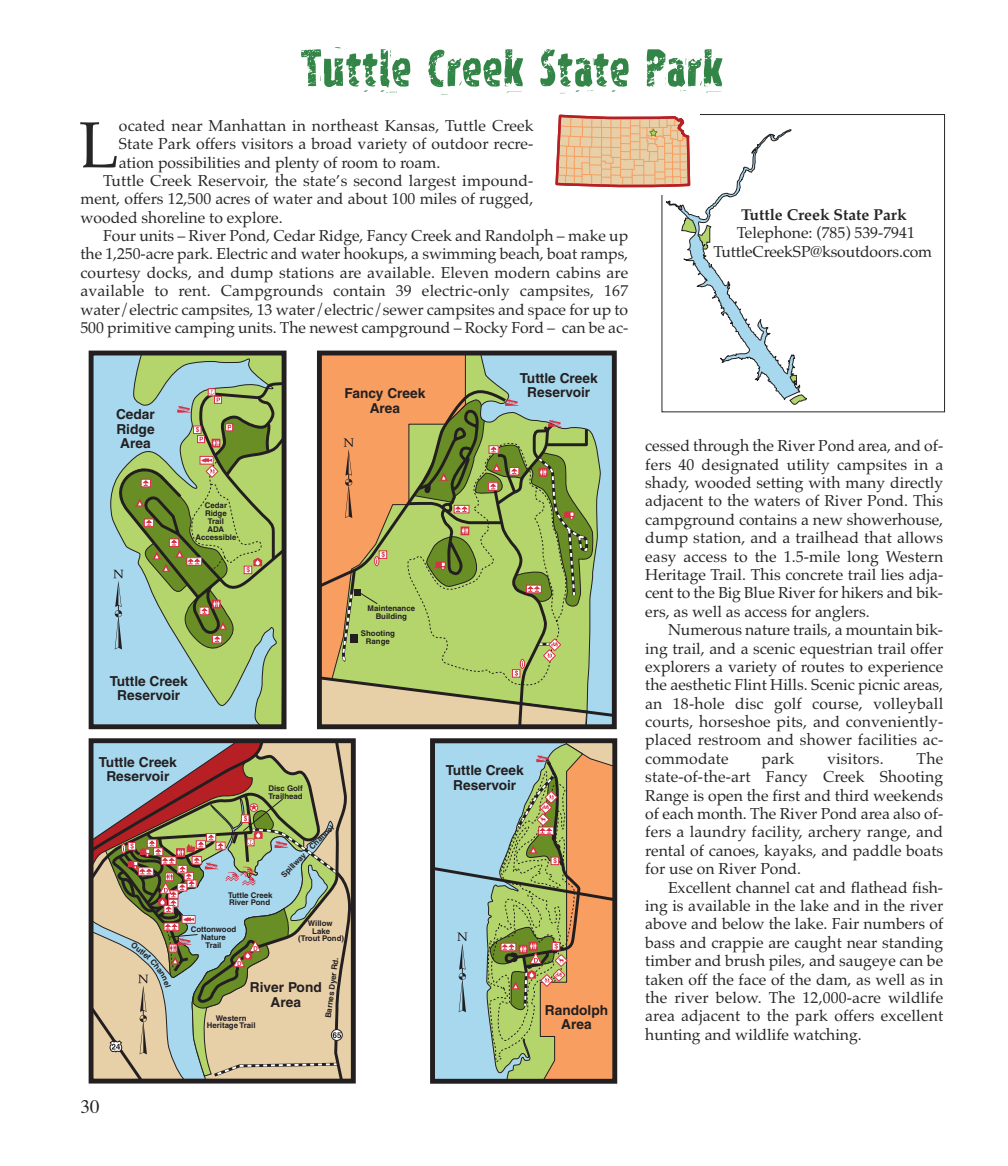
<style>
.page{position:relative;width:1008px;height:1166px;background:#fff}
.page>*{position:absolute;margin:0;border:0;box-sizing:border-box;transform-origin:0 0}
.t1{font:65.27px "Palatino";color:#272627}
.t2{font:52.5px "Chelp Dirty";color:#328547}
.t3{font:19.25px "Times";color:#272627}
.t4{font:15.75px/18.4px "Palatino";color:#272627;text-align:justify}
.t5{font:700 15.75px "Palatino";color:#272627}
.t6{font:700 13.65px/14.7px "Helvetica";color:#231f20;text-align:center}
.t7{font:700 7.88px/7.9px "Helvetica";color:#231f20;text-align:center}
</style>
<div class="page">
<div style="left:95px;top:356px;width:12px;height:367px;background:#a8d8ee"></div>
<svg style="left:107px;top:356px;width:174px;height:367px"></svg>
<svg style="left:162px;top:653px;width:125px;height:77px"></svg>
<svg style="left:436px;top:744px;width:175px;height:333px"></svg>
<div style="left:430px;top:738px;width:187px;height:345px;border:5px solid #231f20"></div>
<div style="left:89px;top:350px;width:198px;height:379px;border:5px solid #231f20"></div>
<svg style="left:101px;top:380px;width:186px;height:273px"></svg>
<svg style="left:317px;top:115px;width:490px;height:615px"></svg>
<div style="left:644px;top:438px;width:301px;height:649px;background:#fff"></div>
<svg style="left:88px;top:738px;width:263px;height:345px"></svg>
<h2 class="t2" style="left:300px;top:49px;width:425px">Tuttle Creek State Park</h2>
<h1 class="t1" style="left:79px;top:120px;width:41px">L</h1>
<p class="t4" style="left:119px;top:118px;width:416px">ocated near Manhattan in northeast Kansas, Tuttle Creek</p>
<p class="t4" style="left:119px;top:136px;width:416px">State Park offers visitors a broad variety of outdoor recre-</p>
<p class="t4" style="left:119px;top:155px;width:323px">ation possibilities and plenty of room to roam.</p>
<p class="t4" style="left:103px;top:173px;width:432px">Tuttle Creek Reservoir, the state’s second largest impound-</p>
<p class="t4" style="left:81px;top:191px;width:455px">ment, offers 12,500 acres of water and about 100 miles of rugged,</p>
<p class="t4" style="left:81px;top:210px;width:204px">wooded shoreline to explore.</p>
<p class="t4" style="left:103px;top:228px;width:526px">Four units – River Pond, Cedar Ridge, Fancy Creek and Randolph – make up</p>
<p class="t4" style="left:81px;top:247px;width:549px">the 1,250-acre park. Electric and water hookups, a swimming beach, boat ramps,</p>
<p class="t4" style="left:81px;top:265px;width:549px">courtesy docks, and dump stations are available. Eleven modern cabins are</p>
<p class="t4" style="left:81px;top:283px;width:549px">available to rent. Campgrounds contain 39 electric-only campsites, 167</p>
<p class="t4" style="left:81px;top:302px;width:549px">water/electric campsites, 13 water/electric/sewer campsites and space for up to</p>
<p class="t4" style="left:81px;top:320px;width:549px">500 primitive camping units. The newest campground – Rocky Ford – can be ac-</p>
<p class="t6" style="left:116px;top:408px;width:40px;text-align:justify">Cedar Ridge Area</p>
<p class="t7" style="left:196px;top:502px;width:42px">Cedar<br>Ridge<br>Trail<br>ADA<br>Accessible</p>
<p class="t6" style="left:520px;top:372px;width:80px">Tuttle Creek</p>
<p class="t6" style="left:344px;top:387px;width:83px">Fancy Creek</p>
<p class="t6" style="left:527px;top:386px;width:65px">Reservoir</p>
<p class="t6" style="left:370px;top:402px;width:32px">Area</p>
<p class="t6" style="left:110px;top:674px;width:80px">Tuttle Creek<br>Reservoir</p>
<p class="t6" style="left:99px;top:755px;width:80px">Tuttle Creek<br>Reservoir</p>
<p class="t7" style="left:368px;top:605px;width:49px">Maintenance<br>Building</p>
<p class="t7" style="left:361px;top:629px;width:35px">Shooting<br>Range</p>
<p class="t7" style="left:268px;top:785px;width:36px;text-align:left">Disc Golf<br>Trailhead</p>
<p class="t7" style="left:280px;top:873px;width:72px;rotate:-45deg">Spillway Channel</p>
<p class="t7" style="left:228px;top:891px;width:46px;text-align:left">Tuttle Creek<br>River Pond</p>
<p class="t6" style="left:446px;top:764px;width:80px">Tuttle Creek<br>Reservoir</p>
<p class="t7" style="left:298px;top:919px;width:47px">Willow<br>Lake<br>(Trout Pond)</p>
<p class="t6" style="left:250px;top:981px;width:73px">River Pond<br>Area</p>
<p class="t7" style="left:191px;top:926px;width:47px">Cottonwood<br>Nature<br>Trail</p>
<p class="t7" style="left:325px;top:1017px;width:62px;rotate:-83deg">Barnes Dyer Rd.</p>
<p class="t7" style="left:207px;top:1014px;width:50px">Western<br>Heritage Trail</p>
<p class="t6" style="left:545px;top:1003px;width:65px">Randolph<br>Area</p>
<p class="t5" style="left:741px;top:208px;width:167px">Tuttle Creek State Park</p>
<p class="t4" style="left:713px;top:225px;width:220px;text-align:center">Telephone: (785) 539-7941<br>TuttleCreekSP@ksoutdoors.com</p>
<p class="t4" style="left:645px;top:438px;width:299px">cessed through the River Pond area, and of&shy;fers 40 designated utility campsites in a shady, wooded setting with many directly adjacent to the waters of River Pond. This campground contains a new showerhouse, dump station, and a trailhead that allows easy access to the 1.5-mile long Western Heritage Trail. This concrete trail lies adja&shy;cent to the Big Blue River for hikers and bik&shy;ers, as well as access for anglers.</p>
<p class="t4" style="left:645px;top:622px;width:299px;text-indent:23px">Numerous nature trails, a mountain bik&shy;ing trail, and a scenic equestrian trail offer explorers a variety of routes to experience the aesthetic Flint Hills. Scenic picnic areas, an 18-hole disc golf course, volleyball courts, horseshoe pits, and conveniently&shy;placed restroom and shower facilities ac&shy;commodate</p>
<p class="t4" style="left:645px;top:751px;width:299px;text-indent:271px">The state-of-the-art Fancy Creek Shooting Range is open the first and third weekends of each month. The River Pond area also of&shy;fers a laundry facility, archery range, and rental of canoes, kayaks, and paddle boats for use on River Pond.</p>
<p class="t4" style="left:645px;top:879px;width:299px;text-indent:23px">Excellent channel cat and flathead fish&shy;ing is available in the lake and in the river above and below the lake. Fair numbers of bass and crappie are caught near standing timber and brush piles, and saugeye can be taken off the face of the dam, as well as in the river below. The 12,000-acre wildlife area adjacent to the park offers excellent hunting and wildlife watching.</p>
<p class="t4" style="left:762px;top:751px;width:34px">park</p>
<p class="t4" style="left:827px;top:751px;width:58px">visitors.</p>
<p class="t3" style="left:80px;top:1099px;width:21px">30</p>
</div>
